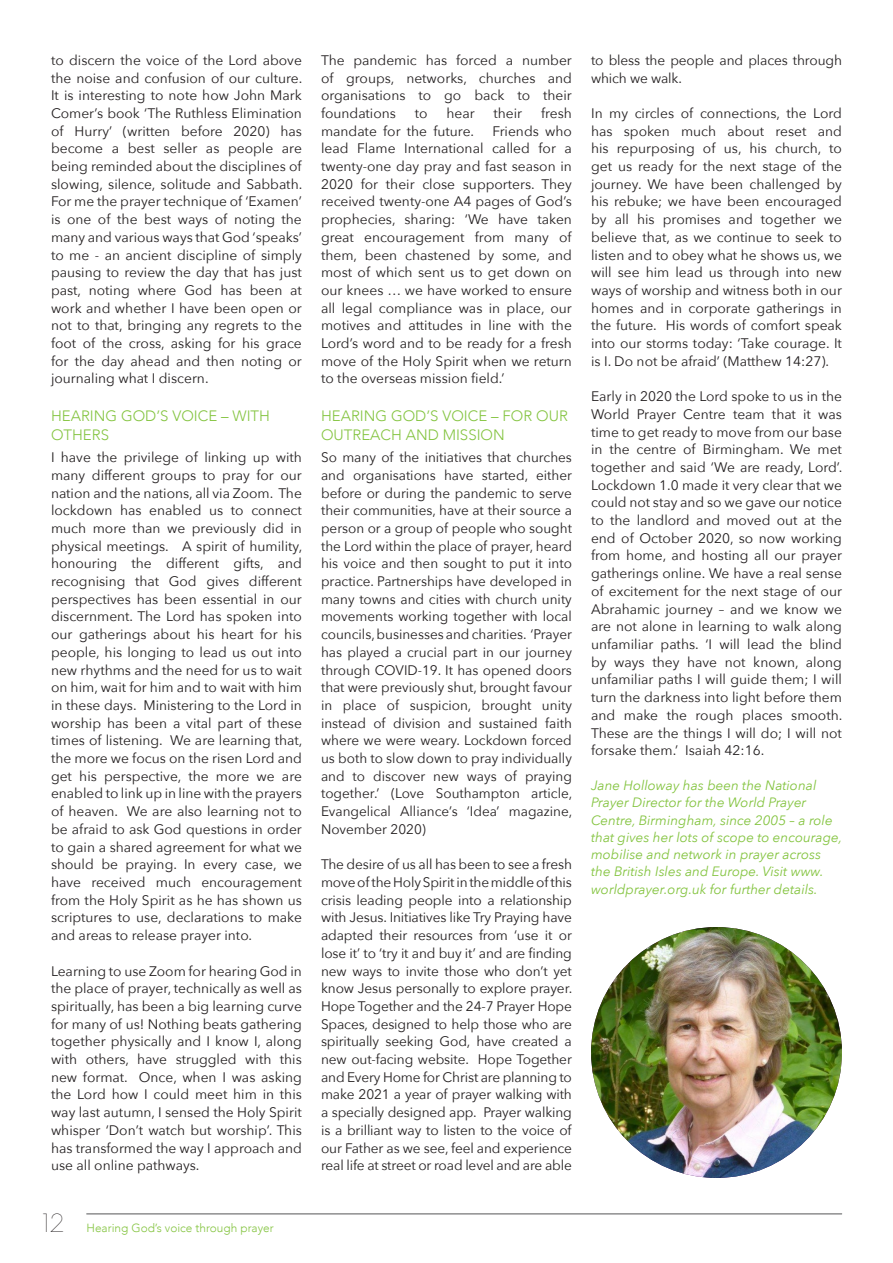
<style>
.page{position:relative;width:893px;height:1263px;background:#fff}
.page>*{position:absolute;margin:0;border:0;box-sizing:border-box;transform-origin:0 0}
.Section_Title{font:300 15px/19.5px "Avenir";color:#84c440}
.Body{font:13.8px/17.7px "Avenir Next";color:#231f20;text-align:justify}
.Author_Details{font:italic 13.5px/17.2px "Avenir Next";color:#84c440}
.t1{font:300 11.85px "Avenir";color:#84c440}
.s1{font-family:"Neue Einstellung";font-weight:100;font-size:24px;color:#231f20}
</style>
<div class="page">
<img style="left:591px;top:927px;width:251px;height:251px;border-radius:125px">
<hr style="left:87px;top:1213px;width:755px;height:1px;background:#545557">
<p class="Body" style="left:51px;top:51px;width:253px">to discern the voice of the Lord above the noise and confusion of our culture.<br>It is interesting to note how John Mark Comer’s book ‘The Ruthless Elimination of Hurry’ (written before 2020) has become a best seller as people are being reminded about the disciplines of slowing, silence, solitude and Sabbath.<br>For me the prayer technique of ‘Examen’ is one of the best ways of noting the many and various ways that God ‘speaks’ to me - an ancient discipline of simply pausing to review the day that has just past, noting where God has been at work and whether I have been open or not to that, bringing any regrets to the foot of the cross, asking for his grace for the day ahead and then noting or journaling what I discern.</p>
<p class="Section_Title" style="left:51px;top:406px;width:221px">HEARING GOD’S VOICE – WITH<br>OTHERS</p>
<p class="Body" style="left:51px;top:448px;width:253px">I have the privilege of linking up with many different groups to pray for our nation and the nations, all via Zoom. The lockdown has enabled us to connect much more than we previously did in physical meetings. A spirit of humility, honouring the different gifts, and recognising that God gives different perspectives has been essential in our discernment. The Lord has spoken into our gatherings about his heart for his people, his longing to lead us out into new rhythms and the need for us to wait on him, wait for him and to wait with him in these days. Ministering to the Lord in worship has been a vital part of these times of listening. We are learning that, the more we focus on the risen Lord and get his perspective, the more we are enabled to link up in line with the prayers of heaven. We are also learning not to be afraid to ask God questions in order to gain a shared agreement for what we should be praying. In every case, we have received much encouragement from the Holy Spirit as he has shown us scriptures to use, declarations to make and areas to release prayer into.</p>
<p class="Body" style="left:51px;top:961px;width:252px">Learning to use Zoom for hearing God in the place of prayer, technically as well as spiritually, has been a big learning curve for many of us! Nothing beats gathering together physically and I know I, along with others, have struggled with this new format. Once, when I was asking the Lord how I could meet him in this way last autumn, I sensed the Holy Spirit whisper ‘Don’t watch but worship’. This has transformed the way I approach and use all online pathways.</p>
<p class="t1" style="left:43px;top:1221px;width:233px"><span class="s1">12</span> Hearing God’s voice through prayer</p>
<p class="Body" style="left:321px;top:51px;width:252px">The pandemic has forced a number of groups, networks, churches and organisations to go back to their foundations</p>
<p class="Body" style="left:415px;top:104px;width:14px">to</p>
<p class="Body" style="left:446px;top:104px;width:30px">hear</p>
<p class="Body" style="left:493px;top:104px;width:30px">their</p>
<p class="Body" style="left:541px;top:104px;width:32px">fresh</p>
<p class="Body" style="left:321px;top:121px;width:155px">mandate for the future.</p>
<p class="Body" style="left:321px;top:121px;width:252px;text-indent:171px">Friends who lead Flame International called for a twenty-one day pray and fast season in 2020 for their close supporters. They received twenty-one A4 pages of God’s prophecies, sharing: ‘We have taken great encouragement from many of them, been chastened by some, and most of which sent us to get down on our knees … we have worked to ensure all legal compliance was in place, our motives and attitudes in line with the Lord’s word and to be ready for a fresh move of the Holy Spirit when we return to the overseas mission field.’</p>
<p class="Section_Title" style="left:321px;top:406px;width:248px">HEARING GOD’S VOICE – FOR OUR<br>OUTREACH AND MISSION</p>
<p class="Body" style="left:321px;top:448px;width:253px">So many of the initiatives that churches and organisations have started, either before or during the pandemic to serve their communities, have at their source a person or a group of people who sought the Lord within the place of prayer, heard his voice and then sought to put it into practice. Partnerships have developed in many towns and cities with church unity movements working together with local councils, businesses and charities. ‘Prayer has played a crucial part in our journey through COVID-19. It has opened doors that were previously shut, brought favour in place of suspicion, brought unity instead of division and sustained faith where we were weary. Lockdown forced us both to slow down to pray individually and to discover new ways of praying together.’ (Love Southampton article, Evangelical Alliance’s ‘Idea’ magazine, November 2020)</p>
<p class="Body" style="left:321px;top:855px;width:253px">The desire of us all has been to see a fresh move of the Holy Spirit in the middle of this crisis leading people into a relationship with Jesus. Initiatives like Try Praying have adapted their resources from ‘use it or lose it’ to ‘try it and buy it’ and are finding new ways to invite those who don’t yet know Jesus personally to explore prayer.<br>Hope Together and the 24-7 Prayer Hope Spaces, designed to help those who are spiritually seeking God, have created a new out-facing website. Hope Together and Every Home for Christ are planning to make 2021 a year of prayer walking with a specially designed app. Prayer walking is a brilliant way to listen to the voice of our Father as we see, feel and experience real life at street or road level and are able</p>
<p class="Body" style="left:591px;top:51px;width:252px">to bless the people and places through which we walk.</p>
<p class="Body" style="left:591px;top:104px;width:252px">In my circles of connections, the Lord has spoken much about reset and his repurposing of us, his church, to get us ready for the next stage of the journey. We have been challenged by his rebuke; we have been encouraged by all his promises and together we believe that, as we continue to seek to listen and to obey what he shows us, we will see him lead us through into new ways of worship and witness both in our homes and in corporate gatherings in the future. His words of comfort speak into our storms today: ‘Take courage. It is I. Do not be afraid’ (Matthew 14:27).</p>
<p class="Body" style="left:591px;top:387px;width:253px">Early in 2020 the Lord spoke to us in the World Prayer Centre team that it was time to get ready to move from our base in the centre of Birmingham. We met together and said ‘We are ready, Lord’.<br>Lockdown 1.0 made it very clear that we could not stay and so we gave our notice to the landlord and moved out at the end of October 2020, so now working from home, and hosting all our prayer gatherings online. We have a real sense of excitement for the next stage of our Abrahamic journey – and we know we are not alone in learning to walk along unfamiliar paths. ‘I will lead the blind by ways they have not known, along unfamiliar paths I will guide them; I will turn the darkness into light before them and make the rough places smooth.<br>These are the things I will do; I will not forsake them.’ Isaiah 42:16.</p>
<p class="Author_Details" style="left:591px;top:776px;width:253px">Jane Holloway has been the National Prayer Director for the World Prayer Centre, Birmingham, since 2005 – a role that gives her lots of scope to encourage, mobilise and network in prayer across the British Isles and Europe. Visit www. worldprayer.org.uk for further details.</p>
</div>
